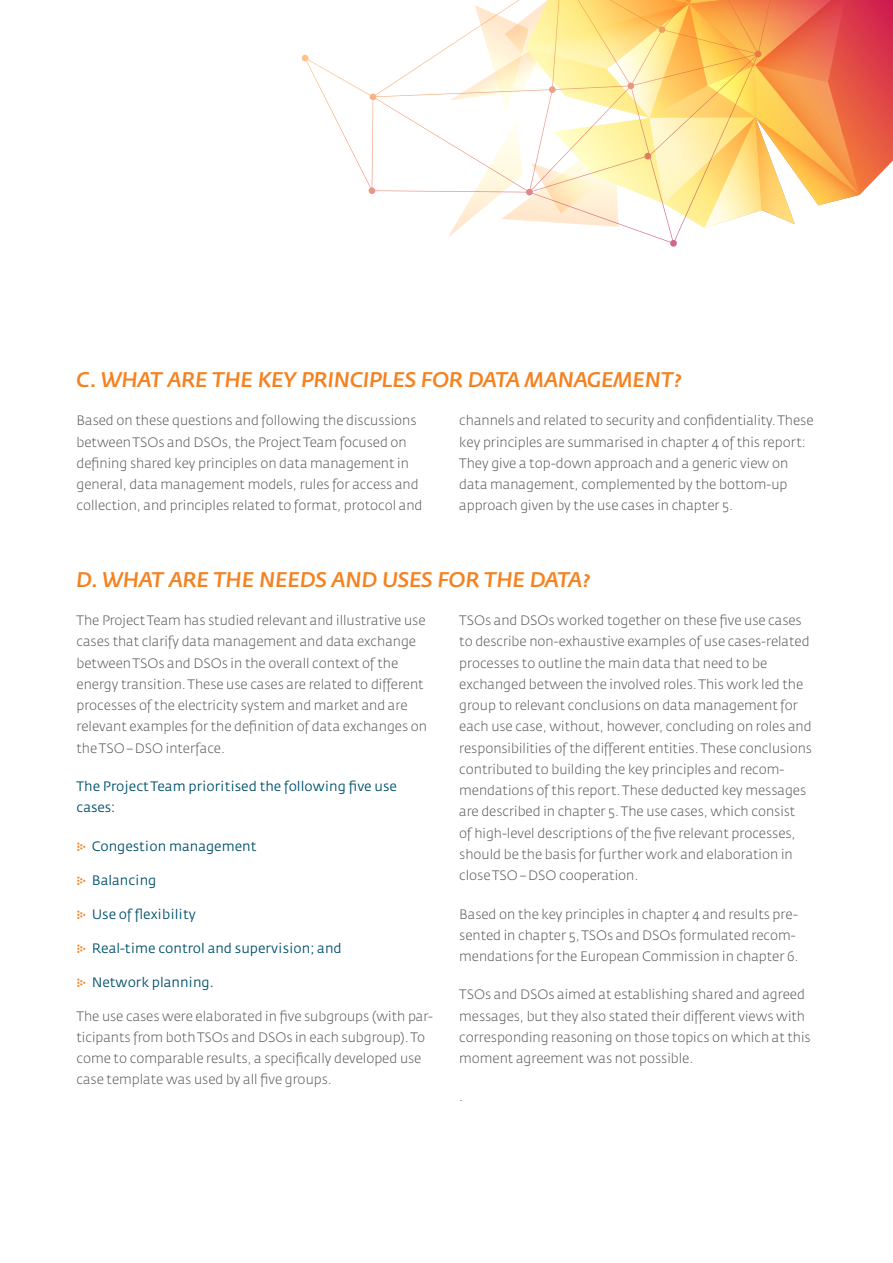
<style>
.page{position:relative;width:893px;height:1263px;background:#fff}
.page>*{position:absolute;margin:0;border:0;box-sizing:border-box;transform-origin:0 0}
.head_2_Zwischenhead{font:21px "Fedra Sans Medium SC Italic";letter-spacing:.01em;color:#f58220}
.copy{font:300 13.5px/21.3px "Fedra Sans";color:#57585a}
.Aufzählung_erster_Ka{font:13.5px "Fedra Sans";color:#00516c}
.copy-2{font:13.5px/21.3px "Fedra Sans";color:#00516c}
.s1{font-family:"Meta Headline OT";font-size:21px;color:#f58220}
</style>
<div class="page">
<svg style="left:860px;top:0;width:33px;height:195px;background:#e25756"></svg>
<svg style="left:301px;top:0;width:559px;height:225px"></svg>
<svg style="left:302px;top:0;width:475px;height:247px"></svg>
<p class="head_2_Zwischenhead" style="left:77px;top:368px;width:607px">C. WHAT ARE THE KEY PRINCIPLES FOR DATA MANAGEMENT?</p>
<p class="copy" style="left:77px;top:410px;width:347px">Based on these questions and following the discussions between TSOs and DSOs, the Project Team focused on defining shared key principles on data management in general, data management models, rules for access and collection, and principles related to format, protocol and</p>
<p class="copy" style="left:459px;top:410px;width:356px">channels and related to security and confidentiality. These key principles are summarised in chapter 4 of this report:<br>They give a top-down approach and a generic view on data management, complemented by the bottom-up approach given by the use cases in chapter 5.</p>
<p class="head_2_Zwischenhead" style="left:77px;top:568px;width:515px">D. WHAT ARE THE NEEDS AND USES FOR THE DATA?</p>
<p class="copy" style="left:77px;top:610px;width:352px">The Project Team has studied relevant and illustrative use cases that clarify data management and data exchange between TSOs and DSOs in the overall context of the energy transition. These use cases are related to different processes of the electricity system and market and are relevant examples for the definition of data exchanges on the TSO–DSO interface.</p>
<p class="copy-2" style="left:77px;top:776px;width:322px">The Project Team prioritised the following five use cases:</p>
<p class="Aufzählung_erster_Ka" style="left:77px;top:839px;width:181px"><span class="s1">▸</span> Congestion management</p>
<p class="Aufzählung_erster_Ka" style="left:77px;top:873px;width:81px"><span class="s1">▸</span> Balancing</p>
<p class="Aufzählung_erster_Ka" style="left:77px;top:907px;width:121px"><span class="s1">▸</span> Use of flexibility</p>
<p class="Aufzählung_erster_Ka" style="left:77px;top:941px;width:267px"><span class="s1">▸</span> Real-time control and supervision; and</p>
<p class="Aufzählung_erster_Ka" style="left:77px;top:975px;width:139px"><span class="s1">▸</span> Network planning.</p>
<p class="copy" style="left:77px;top:1005px;width:358px">The use cases were elaborated in five subgroups (with par&shy;ticipants from both TSOs and DSOs in each subgroup). To come to comparable results, a specifically developed use case template was used by all five groups.</p>
<p class="copy" style="left:459px;top:610px;width:354px">TSOs and DSOs worked together on these five use cases to describe non-exhaustive examples of use cases-related processes to outline the main data that need to be exchanged between the involved roles. This work led the group to relevant conclusions on data management for each use case, without, however, concluding on roles and responsibilities of the different entities. These conclusions contributed to building the key principles and recom&shy;mendations of this report. These deducted key messages are described in chapter 5. The use cases, which consist<br>of high-level descriptions of the five relevant processes, should be the basis for further work and elaboration in close TSO–DSO cooperation.</p>
<p class="copy" style="left:459px;top:903px;width:341px">Based on the key principles in chapter 4 and results pre&shy;sented in chapter 5, TSOs and DSOs formulated recom&shy;mendations for the European Commission in chapter 6.</p>
<p class="copy" style="left:459px;top:984px;width:353px">TSOs and DSOs aimed at establishing shared and agreed messages, but they also stated their different views with corresponding reasoning on those topics on which at this moment agreement was not possible.</p>
<p class="copy" style="left:459px;top:1086px;width:6px">.</p>
</div>
